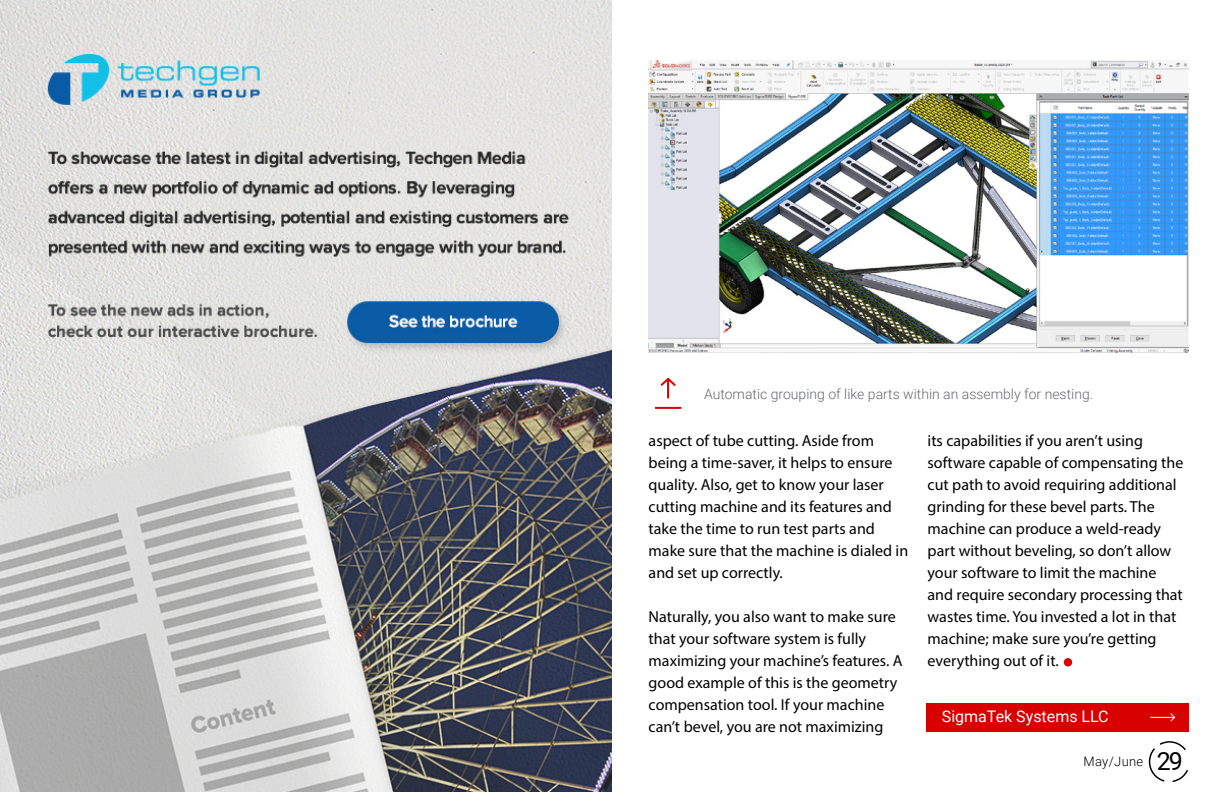
<style>
.page{position:relative;width:1224px;height:792px;background:#fff}
.page>*{position:absolute;margin:0;border:0;box-sizing:border-box;transform-origin:0 0}
.t1{font:16px/22px "Myriad Pro";color:#000}
.t2{font:16px "Roboto";color:#fff}
.t3{font:300 14px "Roboto";color:#696a6d}
.t4{font:300 13px "Roboto";letter-spacing:.025em;color:#000}
.s1{font-weight:400;font-size:25px}
</style>
<div class="page">
<div style="left:926px;top:703px;width:263px;height:29px;background:#d80000"></div>
<svg style="left:1150px;top:713px;width:26px;height:9px"></svg>
<hr style="left:655px;top:407px;width:26px;height:2px;background:#d80000">
<svg style="left:660px;top:378px;width:16px;height:20px"></svg>
<img style="left:649px;top:60px;width:540px;height:293px">
<div style="left:1064px;top:658px;width:8px;height:8px;background:#d80000;border-radius:50%"></div>
<svg style="left:1148px;top:741px;width:40px;height:41px"></svg>
<img style="left:0;top:1px;width:612px;height:791px">
<p class="t3" style="left:704px;top:384px;width:391px">Automatic grouping of like parts within an assembly for nesting.</p>
<p class="t1" style="left:649px;top:429px;width:261px">aspect of tube cutting. Aside from being a time-saver, it helps to ensure quality. Also, get to know your laser cutting machine and its features and take the time to run test parts and make sure that the machine is dialed in and set up correctly.</p>
<p class="t1" style="left:649px;top:605px;width:255px">Naturally, you also want to make sure that your software system is fully maximizing your machine’s features. A good example of this is the geometry compensation tool. If your machine can’t bevel, you are not maximizing</p>
<p class="t1" style="left:928px;top:430px;width:257px">its capabilities if you aren’t using software capable of compensating the cut path to avoid requiring additional grinding for these bevel parts. The machine can produce a weld-ready part without beveling, so don’t allow your software to limit the machine and require secondary processing that wastes time. You invested a lot in that machine; make sure you’re getting everything out of it.</p>
<p class="t2" style="left:942px;top:706px;width:168px">SigmaTek Systems LLC</p>
<p class="t4" style="left:1083px;top:752px;width:101px">May/June <span class="s1">29</span></p>
</div>
